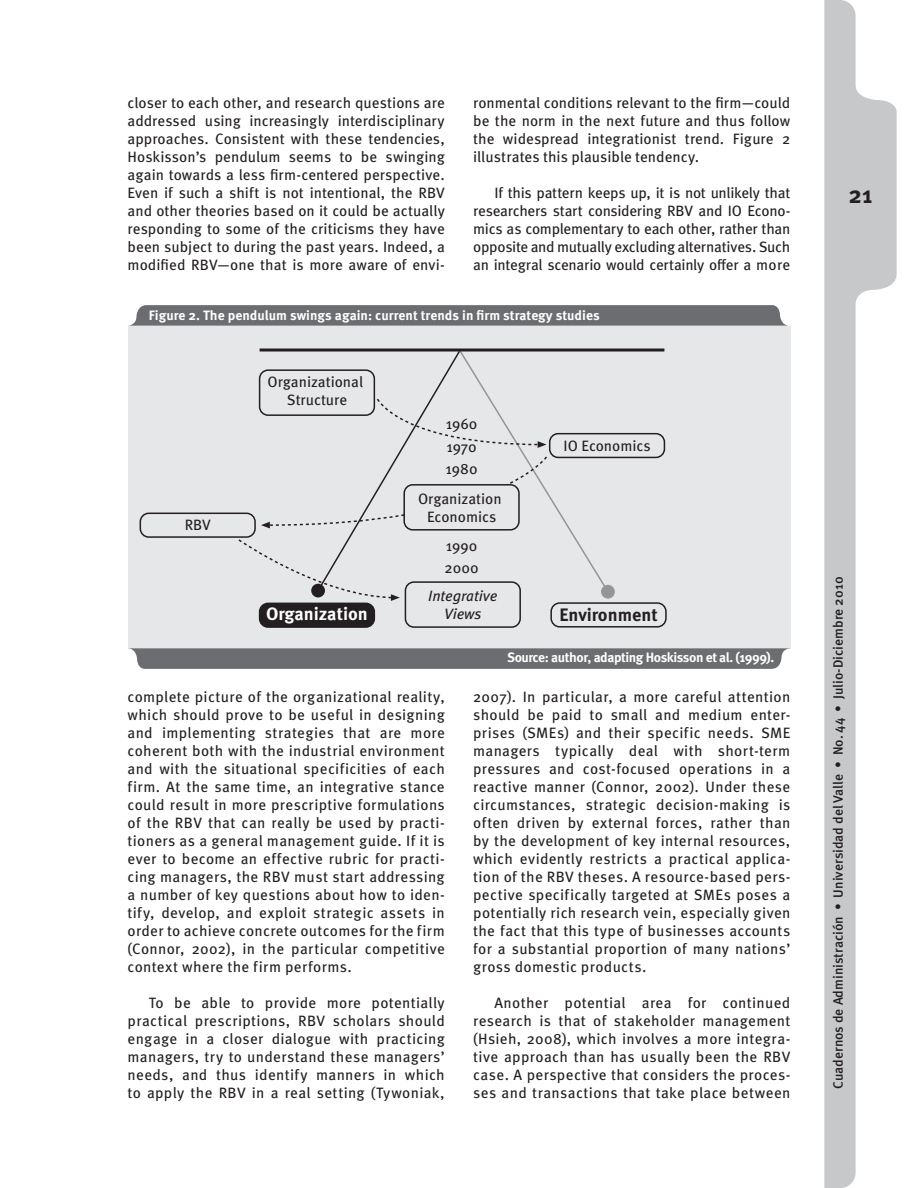
<style>
.page{position:relative;width:918px;height:1188px;background:#fff}
.page>*{position:absolute;margin:0;border:0;box-sizing:border-box;transform-origin:0 0}
.t1{font:700 24px "Meta Pro";color:#231f20}
.t2{font:700 18px "Meta Pro";color:#fff}
.t3{font:700 18px "Meta Pro";color:#231f20}
.t4{font:15px/18px "Meta Pro";letter-spacing:.01em;color:#231f20;text-align:justify}
.t5{font:italic 15px/18px "Meta Pro";letter-spacing:-.005em;color:#231f20;text-align:center}
.t6{font:500 13.5px "Meta Pro";color:#231f20}
.t7{font:700 13.5px "Meta Pro";color:#fff}
.t8{font:700 13.5px "Meta Pro";letter-spacing:-.03em;color:#fff}
</style>
<div class="page">
<svg style="left:824px;top:0;width:73px;height:1188px"></svg>
<div style="left:128px;top:326px;width:662px;height:322px;background:#e6e7e9"></div>
<svg style="left:128px;top:648px;width:662px;height:21px;background:#727376"></svg>
<svg style="left:128px;top:305px;width:660px;height:21px;background:#727376"></svg>
<div style="left:405px;top:581px;width:116px;height:47px;border:2px solid #231f20;border-radius:9px"></div>
<div style="left:260px;top:603px;width:114px;height:24px;background:#231f20;border-radius:9px"></div>
<div style="left:259px;top:603px;width:116px;height:25px;border:2px solid #231f20;border-radius:9px"></div>
<div style="left:550px;top:602px;width:117px;height:26px;border:2px solid #231f20;border-radius:9px"></div>
<div style="left:140px;top:513px;width:116px;height:25px;border:2px solid #231f20;border-radius:9px"></div>
<div style="left:549px;top:433px;width:116px;height:25px;border:2px solid #231f20;border-radius:9px"></div>
<div style="left:601px;top:585px;width:14px;height:14px;background:#939598;border-radius:50%"></div>
<svg style="left:237px;top:349px;width:373px;height:252px"></svg>
<div style="left:404px;top:485px;width:115px;height:45px;background:#e6e7e9;border-radius:9px"></div>
<div style="left:403px;top:484px;width:117px;height:47px;border:2px solid #231f20;border-radius:9px"></div>
<hr style="left:260px;top:349px;width:404px;height:3px;background:#231f20">
<p class="t4" style="left:128px;top:94px;width:319px">closer to each other, and research questions are addressed using increasingly interdisciplinary approaches. Consistent with these tendencies, Hoskisson’s pendulum seems to be swinging again towards a less firm-centered perspective.<br>Even if such a shift is not intentional, the RBV and other theories based on it could be actually responding to some of the criticisms they have been subject to during the past years. Indeed, a modified RBV—one that is more aware of envi-</p>
<p class="t4" style="left:473px;top:94px;width:319px">ronmental conditions relevant to the firm—could be the norm in the next future and thus follow the widespread integrationist trend. Figure 2 illustrates this plausible tendency.</p>
<p class="t4" style="left:473px;top:184px;width:319px;text-indent:21px">If this pattern keeps up, it is not unlikely that researchers start considering RBV and IO Econo&shy;mics as complementary to each other, rather than opposite and mutually excluding alternatives. Such an integral scenario would certainly offer a more</p>
<p class="t7" style="left:149px;top:307px;width:452px">Figure 2. The pendulum swings again: current trends in firm strategy studies</p>
<p class="t4" style="left:185px;top:517px;width:27px">RBV</p>
<p class="t4" style="left:268px;top:374px;width:97px;text-align:center">Organizational<br>Structure</p>
<p class="t4" style="left:446px;top:413px;width:34px;line-height:22.5px">1960<br>1970<br>1980</p>
<p class="t4" style="left:418px;top:490px;width:85px;text-align:center">Organization<br>Economics</p>
<p class="t4" style="left:445px;top:535px;width:35px;line-height:22.5px">1990<br>2000</p>
<p class="t4" style="left:564px;top:437px;width:88px">IO Economics</p>
<p class="t5" style="left:428px;top:587px;width:71px">Integrative<br>Views</p>
<p class="t2" style="left:266px;top:602px;width:103px">Organization</p>
<p class="t3" style="left:559px;top:603px;width:100px">Environment</p>
<p class="t8" style="left:507px;top:649px;width:269px">Source: author, adapting Hoskisson et al. (1999).</p>
<p class="t4" style="left:128px;top:688px;width:319px">complete picture of the organizational reality, which should prove to be useful in designing and implementing strategies that are more coherent both with the industrial environment and with the situational specificities of each firm. At the same time, an integrative stance could result in more prescriptive formulations of the RBV that can really be used by practi&shy;tioners as a general management guide. If it is ever to become an effective rubric for practi&shy;cing managers, the RBV must start addressing a number of key questions about how to iden&shy;tify, develop, and exploit strategic assets in order to achieve concrete outcomes for the firm (Connor, 2002), in the particular competitive context where the firm performs.</p>
<p class="t4" style="left:128px;top:994px;width:319px;text-indent:21px">To be able to provide more potentially practical prescriptions, RBV scholars should engage in a closer dialogue with practicing managers, try to understand these managers’ needs, and thus identify manners in which to apply the RBV in a real setting (Tywoniak,</p>
<p class="t4" style="left:473px;top:688px;width:319px">2007). In particular, a more careful attention should be paid to small and medium enter&shy;prises (SMEs) and their specific needs. SME managers typically deal with short-term pressures and cost-focused operations in a reactive manner (Connor, 2002). Under these circumstances, strategic decision-making is often driven by external forces, rather than by the development of key internal resources, which evidently restricts a practical applica&shy;tion of the RBV theses. A resource-based pers&shy;pective specifically targeted at SMEs poses a potentially rich research vein, especially given the fact that this type of businesses accounts for a substantial proportion of many nations’ gross domestic products.</p>
<p class="t4" style="left:473px;top:994px;width:319px;text-indent:21px">Another potential area for continued research is that of stakeholder management (Hsieh, 2008), which involves a more integra&shy;tive approach than has usually been the RBV case. A perspective that considers the proces&shy;ses and transactions that take place between</p>
<h1 class="t1" style="left:849px;top:180px;width:25px">21</h1>
<p class="t6" style="left:830px;top:1089px;width:514px;rotate:-90deg">Cuadernos de Administración • Universidad del Valle • No. 44 • Julio-Diciembre 2010</p>
</div>
